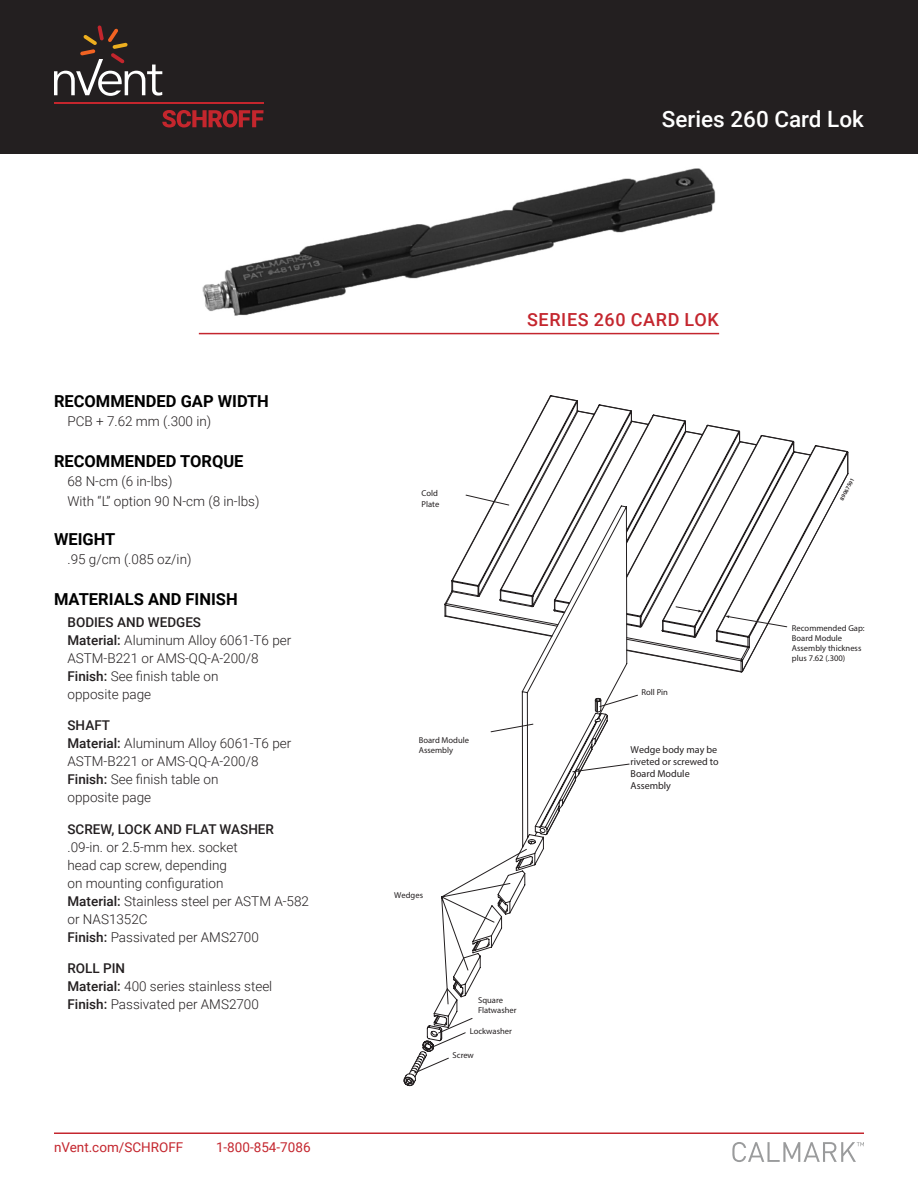
<style>
.page{position:relative;width:918px;height:1188px;background:#fff}
.page>*{position:absolute;margin:0;border:0;box-sizing:border-box;transform-origin:0 0}
.t1{font:500 22.5px "Roboto";color:#fff}
.t2{font:500 18px "Roboto";letter-spacing:.035em;color:#c4262e}
.BODY_COPY_HEAD{font:700 16.5px "Roboto";color:#000}
.Body_copy_INDENT{font:300 13.5px/18px "Roboto";color:#231f20}
.t3{font:13.5px "Roboto";color:#c4262e}
.t4{font:10.05px/12.1px "Myriad Pro";color:#231f20}
.t5{font:8.55px/10.1px "Myriad Pro";color:#231f20}
.t6{font:600 5.7px "Myriad Pro";color:#231f20}
.s1{font-weight:500}
</style>
<div class="page">
<svg style="left:732px;top:1142px;width:132px;height:20px"></svg>
<div style="left:0;top:0;width:918px;height:153px;background:#231f20"></div>
<hr style="left:54px;top:1132px;width:810px;height:2px;background:#c4262e">
<svg style="left:162px;top:110px;width:102px;height:18px"></svg>
<hr style="left:54px;top:102px;width:210px;height:1px;background:#c4262d">
<svg style="left:54px;top:26px;width:108px;height:70px"></svg>
<img style="left:202px;top:168px;width:514px;height:148px">
<hr style="left:199px;top:333px;width:520px;height:1px;background:#c4262e">
<svg style="left:410px;top:395px;width:438px;height:680px"></svg>
<svg style="left:414px;top:494px;width:373px;height:580px"></svg>
<svg style="left:725px;top:615px;width:4px;height:3px"></svg>
<svg style="left:675px;top:606px;width:28px;height:6px"></svg>
<p class="BODY_COPY_HEAD" style="left:54px;top:389px;width:216px">RECOMMENDED GAP WIDTH</p>
<p class="Body_copy_INDENT" style="left:68px;top:412px;width:145px">PCB + 7.62 mm (.300 in)</p>
<p class="BODY_COPY_HEAD" style="left:54px;top:449px;width:191px">RECOMMENDED TORQUE</p>
<p class="Body_copy_INDENT" style="left:68px;top:472px;width:106px">68 N-cm (6 in-lbs)</p>
<p class="Body_copy_INDENT" style="left:68px;top:491px;width:194px">With “L” option 90 N-cm (8 in-lbs)</p>
<p class="BODY_COPY_HEAD" style="left:54px;top:528px;width:63px">WEIGHT</p>
<p class="Body_copy_INDENT" style="left:68px;top:550px;width:125px">.95 g/cm (.085 oz/in)</p>
<p class="BODY_COPY_HEAD" style="left:54px;top:588px;width:185px">MATERIALS AND FINISH</p>
<p class="Body_copy_INDENT" style="left:68px;top:613px;width:225px"><span class="s1">BODIES AND WEDGES<br>Material:</span> Aluminum Alloy 6061-T6 per<br>ASTM-B221 or AMS-QQ-A-200/8<br><span class="s1">Finish:</span> See finish table on<br>opposite page</p>
<p class="Body_copy_INDENT" style="left:68px;top:716px;width:225px"><span class="s1">SHAFT<br>Material:</span> Aluminum Alloy 6061-T6 per<br>ASTM-B221 or AMS-QQ-A-200/8<br><span class="s1">Finish:</span> See finish table on<br>opposite page</p>
<p class="Body_copy_INDENT" style="left:68px;top:820px;width:243px"><span class="s1">SCREW, LOCK AND FLAT WASHER </span>.09-in. or 2.5-mm hex. socket<br>head cap screw, depending<br>on mounting configuration<br><span class="s1">Material:</span> Stainless steel per ASTM A-582 or NAS1352C<br><span class="s1">Finish:</span> Passivated per AMS2700</p>
<p class="Body_copy_INDENT" style="left:68px;top:959px;width:206px"><span class="s1">ROLL PIN<br>Material:</span> 400 series stainless steel<br><span class="s1">Finish:</span> Passivated per AMS2700</p>
<p class="t3" style="left:54px;top:1138px;width:131px">nVent.com/SCHROFF</p>
<p class="t3" style="left:216px;top:1138px;width:96px">1-800-854-7086</p>
<h1 class="t1" style="left:662px;top:103px;width:204px">Series 260 Card Lok</h1>
<p class="t2" style="left:527px;top:307px;width:193px">SERIES 260 CARD LOK</p>
<p class="t5" style="left:422px;top:488px;width:19px">Cold<br>Plate</p>
<p class="t6" style="left:838px;top:498px;width:26px;rotate:-62deg">89067591</p>
<p class="t5" style="left:419px;top:735px;width:52px">Board Module<br>Assembly</p>
<p class="t5" style="left:394px;top:890px;width:30px">Wedges</p>
<p class="t5" style="left:478px;top:995px;width:40px">Square<br>Flatwasher</p>
<p class="t5" style="left:470px;top:1026px;width:44px">Lockwasher</p>
<p class="t5" style="left:453px;top:1050px;width:23px">Screw</p>
<p class="t5" style="left:642px;top:687px;width:28px">Roll Pin</p>
<p class="t4" style="left:631px;top:743px;width:90px">Wedge body may be riveted or screwed to<br>Board Module<br>Assembly</p>
<p class="t5" style="left:792px;top:623px;width:74px">Recommended Gap:<br>Board Module<br>Assembly thickness plus 7.62 (.300)</p>
</div>
